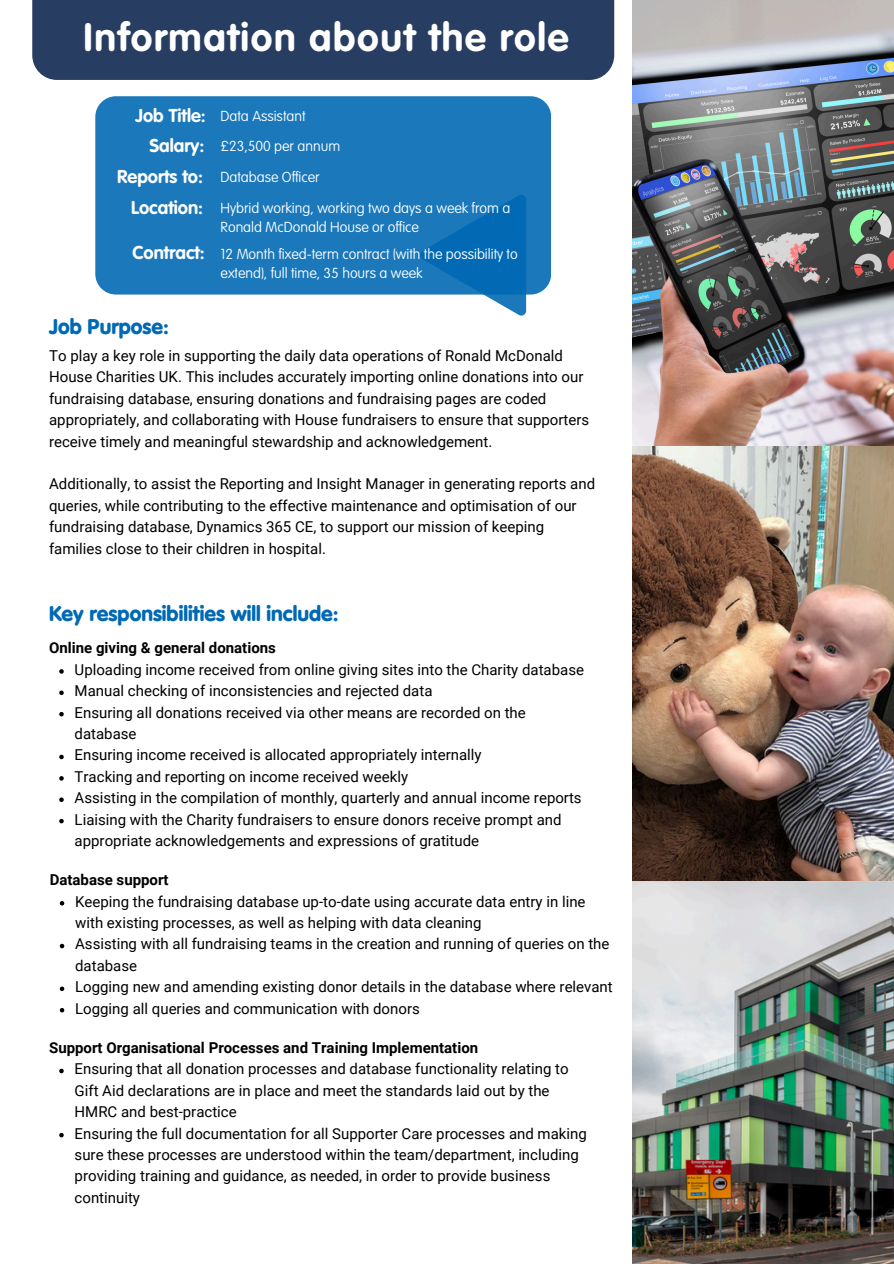
<style>
.page{position:relative;width:894px;height:1264px;background:#fff}
.page>*{position:absolute;margin:0;border:0;box-sizing:border-box;transform-origin:0 0}
.t1{font:700 39px "VAG Rounded Std";letter-spacing:.04em;color:#fff}
.t2{font:900 21px "VAG Rounded Std";color:#0069b4}
.t3{font:700 18.3px "VAG Rounded Std";color:#fff}
.t4{font:15px/21.3px "Roboto";color:#000}
.t5{font:700 15px "Roboto";color:#000}
.t6{font:100 14.25px/19px "VAG Rounded Std";color:#fff}
</style>
<div class="page">
<img style="left:632px;top:0;width:261px;height:1263px">
<div style="left:32px;top:0;width:582px;height:80px;background:#283d62"></div>
<div style="left:95px;top:96px;width:456px;height:198px;background:#1a78bb;border-radius:21px"></div>
<svg style="left:419px;top:195px;width:107px;height:121px"></svg>
<svg style="left:59px;top:669px;width:5px;height:4px"></svg>
<svg style="left:59px;top:690px;width:5px;height:5px"></svg>
<svg style="left:59px;top:712px;width:5px;height:4px"></svg>
<svg style="left:59px;top:754px;width:5px;height:5px"></svg>
<svg style="left:59px;top:776px;width:5px;height:4px"></svg>
<svg style="left:59px;top:797px;width:5px;height:5px"></svg>
<svg style="left:59px;top:818px;width:5px;height:5px"></svg>
<svg style="left:60px;top:901px;width:4px;height:4px"></svg>
<svg style="left:60px;top:943px;width:4px;height:5px"></svg>
<svg style="left:60px;top:986px;width:4px;height:5px"></svg>
<svg style="left:60px;top:1008px;width:4px;height:4px"></svg>
<svg style="left:59px;top:1068px;width:5px;height:5px"></svg>
<svg style="left:59px;top:1132px;width:5px;height:5px"></svg>
<p class="t1" style="left:83px;top:21px;width:486px">Information about the role</p>
<h2 class="t3" style="left:135px;top:108px;width:72px">Job Title:</h2>
<h2 class="t6" style="left:220px;top:107px;width:86px">Data Assistant</h2>
<p class="t3" style="left:149px;top:138px;width:56px">Salary:</p>
<p class="t6" style="left:220px;top:138px;width:121px">£23,500 per annum</p>
<p class="t6" style="left:220px;top:169px;width:101px">Database Officer</p>
<p class="t3" style="left:117px;top:169px;width:87px">Reports to:</p>
<p class="t3" style="left:131px;top:200px;width:73px">Location:</p>
<h4 class="t6" style="left:220px;top:199px;width:291px">Hybrid working, working two days a week from a<br>Ronald McDonald House or office</h4>
<p class="t3" style="left:132px;top:245px;width:74px">Contract:</p>
<p class="t6" style="left:220px;top:246px;width:298px">12 Month fixed-term contract (with the possibility to extend), full time, 35 hours a week</p>
<h1 class="t2" style="left:49px;top:318px;width:121px">Job Purpose:</h1>
<h3 class="t4" style="left:49px;top:345px;width:541px">To play a key role in supporting the daily data operations of Ronald McDonald House Charities UK. This includes accurately importing online donations into our fundraising database, ensuring donations and fundraising pages are coded appropriately, and collaborating with House fundraisers to ensure that supporters receive timely and meaningful stewardship and acknowledgement.</h3>
<p class="t4" style="left:49px;top:473px;width:547px">Additionally, to assist the Reporting and Insight Manager in generating reports and queries, while contributing to the effective maintenance and optimisation of our fundraising database, Dynamics 365 CE, to support our mission of keeping families close to their children in hospital.</p>
<h3 class="t2" style="left:49px;top:604px;width:291px">Key responsibilities will include:</h3>
<p class="t5" style="left:49px;top:639px;width:228px">Online giving &amp; general donations</p>
<h3 class="t4" style="left:75px;top:659px;width:510px">Uploading income received from online giving sites into the Charity database</h3>
<p class="t4" style="left:75px;top:680px;width:359px">Manual checking of inconsistencies and rejected data</p>
<h3 class="t4" style="left:75px;top:701px;width:452px">Ensuring all donations received via other means are recorded on the database</h3>
<p class="t4" style="left:75px;top:744px;width:408px">Ensuring income received is allocated appropriately internally</p>
<h3 class="t4" style="left:75px;top:766px;width:335px">Tracking and reporting on income received weekly</h3>
<p class="t4" style="left:75px;top:787px;width:508px">Assisting in the compilation of monthly, quarterly and annual income reports</p>
<p class="t4" style="left:75px;top:808px;width:488px">Liaising with the Charity fundraisers to ensure donors receive prompt and appropriate acknowledgements and expressions of gratitude</p>
<p class="t5" style="left:50px;top:871px;width:120px">Database support</p>
<p class="t4" style="left:75px;top:890px;width:511px">Keeping the fundraising database up-to-date using accurate data entry in line with existing processes, as well as helping with data cleaning</p>
<h4 class="t4" style="left:75px;top:933px;width:535px">Assisting with all fundraising teams in the creation and running of queries on the database</h4>
<p class="t4" style="left:75px;top:976px;width:539px">Logging new and amending existing donor details in the database where relevant</p>
<p class="t4" style="left:75px;top:997px;width:346px">Logging all queries and communication with donors</p>
<p class="t5" style="left:49px;top:1039px;width:430px">Support Organisational Processes and Training Implementation</p>
<p class="t4" style="left:75px;top:1058px;width:495px">Ensuring that all donation processes and database functionality relating to<br>Gift Aid declarations are in place and meet the standards laid out by the<br>HMRC and best-practice</p>
<h4 class="t4" style="left:75px;top:1122px;width:513px">Ensuring the full documentation for all Supporter Care processes and making sure these processes are understood within the team/department, including providing training and guidance, as needed, in order to provide business continuity</h4>
</div>
